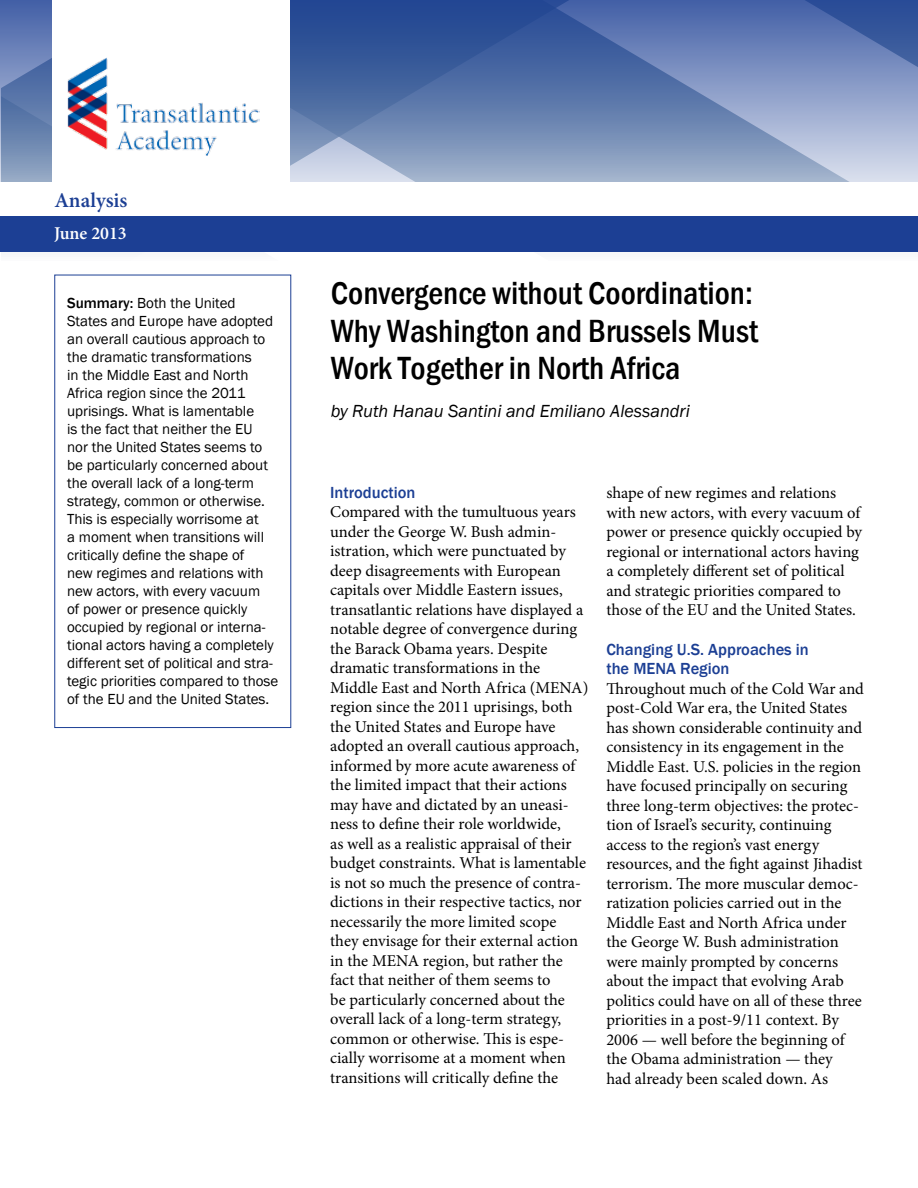
<style>
.page{position:relative;width:918px;height:1188px;background:#fff}
.page>*{position:absolute;margin:0;border:0;box-sizing:border-box;transform-origin:0 0}
.t1{font:500 33px/37.5px "Franklin Gothic URW Con";color:#000}
.t2{font:600 21px "Minion Pro";color:#1c3f94}
.t3{font:italic 18px "Franklin Gothic";color:#000}
.t4{font:600 18px "Minion Pro";color:#fff}
.t5{font:16.5px/19.5px "Minion Pro";color:#000}
.t6{font:500 16.5px/19.5px "Franklin Gothic";color:#1c3f94}
.t7{font:15px/18px "Franklin Gothic";color:#000}
.s1{font-weight:500}
</style>
<div class="page">
<svg style="left:0;top:0;width:918px;height:182px;background:#6a82b4"></svg>
<div style="left:0;top:217px;width:918px;height:35px;background:#1c3f94"></div>
<div style="left:54px;top:275px;width:237px;height:453px;border:1px solid #1c3f94"></div>
<div style="left:53px;top:0;width:237px;height:184px;background:#fff"></div>
<img style="left:68px;top:57px;width:192px;height:99px">
<p class="t2" style="left:54px;top:186px;width:75px">Analysis</p>
<p class="t4" style="left:54px;top:221px;width:74px">June 2013</p>
<p class="t7" style="left:67px;top:295px;width:213px"><span class="s1">Summary:</span> Both the United<br>States and Europe have adopted an overall cautious approach to the dramatic transformations<br>in the Middle East and North<br>Africa region since the 2011 uprisings. What is lamentable<br>is the fact that neither the EU<br>nor the United States seems to be particularly concerned about the overall lack of a long-term strategy, common or otherwise.<br>This is especially worrisome at<br>a moment when transitions will critically define the shape of<br>new regimes and relations with new actors, with every vacuum<br>of power or presence quickly occupied by regional or interna&shy;tional actors having a completely different set of political and stra&shy;tegic priorities compared to those of the EU and the United States.</p>
<h1 class="t1" style="left:331px;top:273px;width:429px">Convergence without Coordination:<br>Why Washington and Brussels Must<br>Work Together in North Africa</h1>
<p class="t3" style="left:331px;top:399px;width:361px">by Ruth Hanau Santini and Emiliano Alessandri</p>
<p class="t6" style="left:330px;top:482px;width:87px">Introduction</p>
<p class="t5" style="left:330px;top:502px;width:260px">Compared with the tumultuous years under the George W. Bush admin&shy;istration, which were punctuated by deep disagreements with European capitals over Middle Eastern issues, transatlantic relations have displayed a notable degree of convergence during the Barack Obama years. Despite dramatic transformations in the Middle East and North Africa (MENA) region since the 2011 uprisings, both the United States and Europe have adopted an overall cautious approach, informed by more acute awareness of the limited impact that their actions may have and dictated by an uneasi&shy;ness to define their role worldwide,<br>as well as a realistic appraisal of their budget constraints. What is lamentable is not so much the presence of contra&shy;dictions in their respective tactics, nor necessarily the more limited scope they envisage for their external action in the MENA region, but rather the fact that neither of them seems to<br>be particularly concerned about the overall lack of a long-term strategy, common or otherwise. This is espe&shy;cially worrisome at a moment when transitions will critically define the</p>
<p class="t5" style="left:606px;top:483px;width:257px">shape of new regimes and relations with new actors, with every vacuum of power or presence quickly occupied by regional or international actors having a completely different set of political and strategic priorities compared to those of the EU and the United States.</p>
<p class="t6" style="left:606px;top:640px;width:204px">Changing U.S. Approaches in the MENA Region</p>
<p class="t5" style="left:606px;top:679px;width:259px">Throughout much of the Cold War and post-Cold War era, the United States has shown considerable continuity and consistency in its engagement in the Middle East. U.S. policies in the region have focused principally on securing three long-term objectives: the protec&shy;tion of Israel’s security, continuing access to the region’s vast energy resources, and the fight against Jihadist terrorism. The more muscular democ&shy;ratization policies carried out in the Middle East and North Africa under the George W. Bush administration were mainly prompted by concerns about the impact that evolving Arab politics could have on all of these three priorities in a post-9/11 context. By 2006 — well before the beginning of the Obama administration — they<br>had already been scaled down. As</p>
</div>
